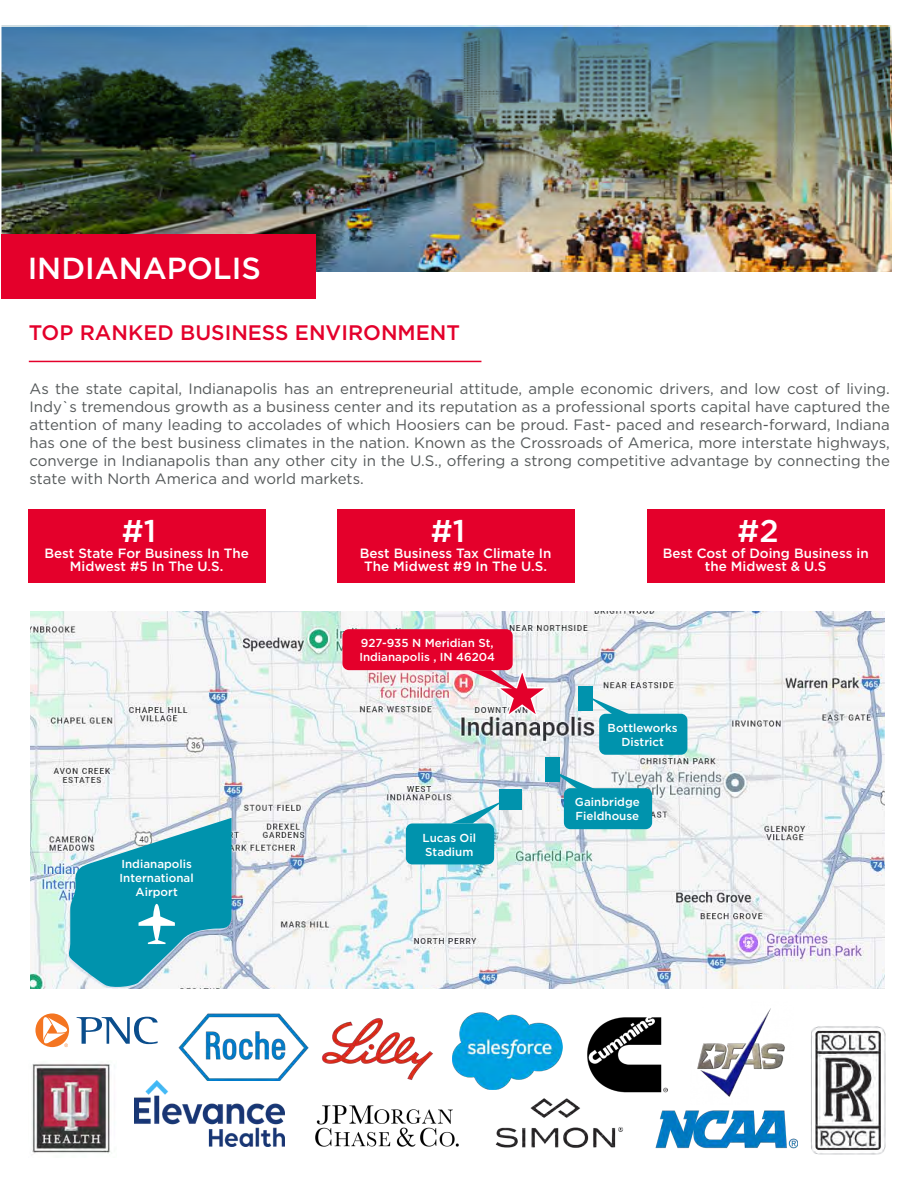
<style>
.page{position:relative;width:918px;height:1188px;background:#fff}
.page>*{position:absolute;margin:0;border:0;box-sizing:border-box;transform-origin:0 0}
.t1{font:500 31.35px "Gotham";color:#fff}
.t2{font:500 30.45px "Gotham";color:#fff}
.t3{font:500 21px "Gotham";color:#e4002b}
.t4{font:15px/18px "Gotham";color:#545859;text-align:justify}
.t5{font:500 13.5px/13.5px "Gotham";color:#fff;text-align:center}
.t6{font:500 11.55px/14px "Gotham";color:#fff}
</style>
<div class="page">
<img style="left:2px;top:26px;width:889px;height:246px">
<img style="left:2px;top:28px;width:888px;height:225px">
<svg style="left:1px;top:25px;width:1px;height:274px"></svg>
<div style="left:2px;top:235px;width:314px;height:64px;background:#e4002b"></div>
<hr style="left:29px;top:361px;width:452px;height:1px;background:#e4002b">
<div style="left:28px;top:509px;width:238px;height:73px;background:#e4002b"></div>
<div style="left:337px;top:509px;width:238px;height:73px;background:#e4002b"></div>
<div style="left:647px;top:509px;width:238px;height:73px;background:#e4002b"></div>
<img style="left:30px;top:611px;width:855px;height:377px">
<div style="left:499px;top:790px;width:23px;height:20px;background:#0093ad"></div>
<div style="left:578px;top:686px;width:15px;height:25px;background:#0093ad"></div>
<div style="left:545px;top:758px;width:15px;height:24px;background:#0093ad"></div>
<div style="left:599px;top:714px;width:88px;height:41px;background:#0093ad;border-radius:6px"></div>
<div style="left:564px;top:788px;width:88px;height:41px;background:#0093ad;border-radius:6px"></div>
<div style="left:406px;top:823px;width:88px;height:41px;background:#0093ad;border-radius:6px"></div>
<div style="left:342px;top:629px;width:171px;height:41px;background:#e4002b;border-radius:6px"></div>
<svg style="left:588px;top:696px;width:53px;height:23px"></svg>
<svg style="left:552px;top:771px;width:53px;height:23px"></svg>
<svg style="left:451px;top:800px;width:53px;height:23px"></svg>
<svg style="left:469px;top:668px;width:82px;height:52px"></svg>
<svg style="left:67px;top:818px;width:165px;height:171px"></svg>
<img style="left:321px;top:1018px;width:112px;height:62px">
<img style="left:495px;top:1098px;width:129px;height:50px">
<img style="left:655px;top:1110px;width:142px;height:38px">
<img style="left:452px;top:1012px;width:111px;height:78px">
<img style="left:811px;top:1026px;width:75px;height:129px">
<img style="left:587px;top:1017px;width:80px;height:76px">
<img style="left:315px;top:1105px;width:144px;height:42px">
<svg style="left:77px;top:1017px;width:81px;height:27px"></svg>
<svg style="left:35px;top:1013px;width:35px;height:34px"></svg>
<img style="left:32px;top:1064px;width:79px;height:90px">
<img style="left:178px;top:1013px;width:130px;height:67px">
<img style="left:135px;top:1081px;width:149px;height:65px">
<img style="left:697px;top:1008px;width:88px;height:89px">
<p class="t2" style="left:28px;top:248px;width:235px">INDIANAPOLIS</p>
<p class="t3" style="left:29px;top:319px;width:433px">TOP RANKED BUSINESS ENVIRONMENT</p>
<p class="t4" style="left:30px;top:379px;width:862px">As the state capital, Indianapolis has an entrepreneurial attitude, ample economic drivers, and low cost of living.<br>Indy`s tremendous growth as a business center and its reputation as a professional sports capital have captured the attention of many leading to accolades of which Hoosiers can be proud. Fast- paced and research-forward, Indiana has one of the best business climates in the nation. Known as the Crossroads of America, more interstate highways, converge in Indianapolis than any other city in the U.S., offering a strong competitive advantage by connecting the state with North America and world markets.</p>
<p class="t1" style="left:122px;top:510px;width:36px">#1</p>
<p class="t5" style="left:44px;top:546px;width:206px">Best State For Business In The<br>Midwest #5 In The U.S.</p>
<p class="t1" style="left:737px;top:510px;width:43px">#2</p>
<p class="t5" style="left:663px;top:546px;width:207px">Best Cost of Doing Business in the Midwest &amp; U.S</p>
<p class="t1" style="left:431px;top:510px;width:36px">#1</p>
<p class="t5" style="left:360px;top:546px;width:193px">Best Business Tax Climate In<br>The Midwest #9 In The U.S.</p>
<p class="t6" style="left:120px;top:857px;width:76px;text-align:center">Indianapolis<br>International<br>Airport</p>
<p class="t6" style="left:359px;top:636px;width:137px">927-935 N Meridian St,<br>Indianapolis , IN 46204</p>
<p class="t6" style="left:423px;top:830px;width:55px">Lucas Oil<br>Stadium</p>
<p class="t6" style="left:608px;top:721px;width:72px">Bottleworks</p>
<p class="t6" style="left:622px;top:735px;width:44px">District</p>
<p class="t6" style="left:575px;top:795px;width:66px">Gainbridge</p>
<p class="t6" style="left:576px;top:809px;width:65px">Fieldhouse</p>
</div>
